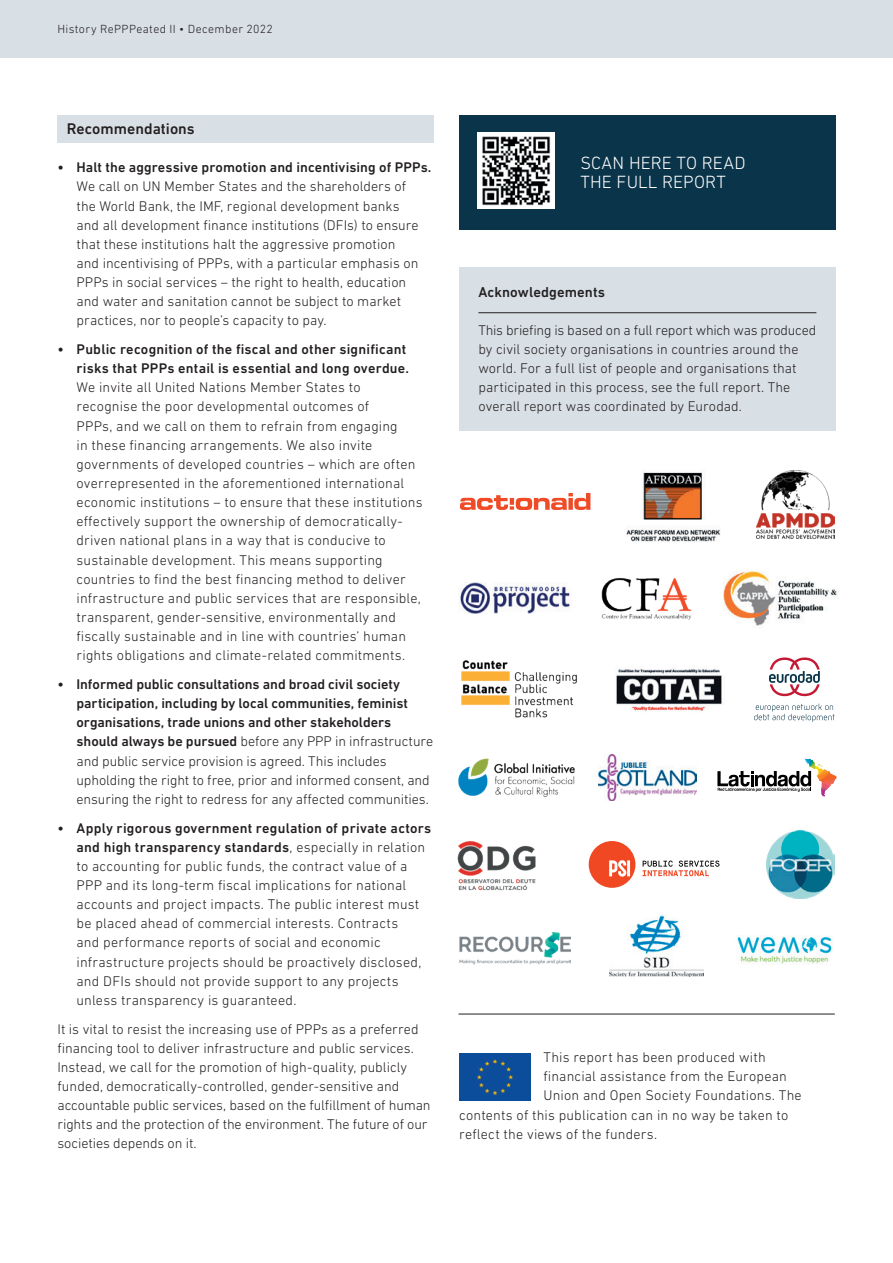
<style>
.page{position:relative;width:893px;height:1263px;background:#fff}
.page>*{position:absolute;margin:0;border:0;box-sizing:border-box;transform-origin:0 0}
.t1{font:300 18px/19.2px "DIN Next LT Pro";letter-spacing:.005em;color:#fff}
.t2{font:500 15.75px "DIN Next LT Pro";color:#231f20}
.t3{font:500 14.7px "DIN Next LT Pro";letter-spacing:.005em;color:#231f20}
.t4{font:300 14.25px/19.2px "DIN Next LT Pro";letter-spacing:.01em;color:#231f20}
.t5{font:500 14.25px/19.2px "DIN Next LT Pro";letter-spacing:.01em;color:#231f20;text-align:right}
.t6{font:300 12px "DIN Next LT Pro";letter-spacing:.03em;color:#231f20}
.s1{font-weight:500}
</style>
<div class="page">
<div style="left:459px;top:267px;width:377px;height:164px;background:#d8dfe5"></div>
<hr style="left:478px;top:312px;width:338px;height:1px;background:#231f20">
<img style="left:459px;top:1053px;width:72px;height:48px">
<div style="left:459px;top:115px;width:377px;height:115px;background:#0a3449"></div>
<img style="left:477px;top:132px;width:77px;height:77px">
<div style="left:0;top:0;width:893px;height:57px;background:#d8dfe5"></div>
<div style="left:57px;top:115px;width:377px;height:28px;background:#d8dfe5"></div>
<hr style="left:458px;top:1014px;width:377px;height:1px;background:#231f20">
<img style="left:459px;top:932px;width:112px;height:33px">
<img style="left:609px;top:915px;width:94px;height:61px">
<img style="left:737px;top:936px;width:95px;height:28px">
<img style="left:458px;top:758px;width:117px;height:40px">
<img style="left:599px;top:754px;width:97px;height:46px">
<svg style="left:717px;top:758px;width:119px;height:38px"></svg>
<img style="left:457px;top:841px;width:79px;height:50px">
<img style="left:766px;top:830px;width:68px;height:68px">
<svg style="left:643px;top:860px;width:76px;height:16px"></svg>
<svg style="left:589px;top:841px;width:46px;height:47px"></svg>
<img style="left:757px;top:470px;width:78px;height:68px">
<svg style="left:460px;top:493px;width:130px;height:17px"></svg>
<img style="left:626px;top:472px;width:95px;height:70px">
<img style="left:616px;top:668px;width:106px;height:44px">
<img style="left:461px;top:660px;width:116px;height:58px">
<svg style="left:769px;top:657px;width:51px;height:39px"></svg>
<svg style="left:754px;top:704px;width:81px;height:18px"></svg>
<img style="left:724px;top:571px;width:113px;height:55px">
<img style="left:601px;top:577px;width:91px;height:42px">
<img style="left:460px;top:583px;width:110px;height:30px">
<p class="t6" style="left:57px;top:22px;width:217px">History RePPPeated II • December 2022</p>
<p class="t2" style="left:67px;top:119px;width:129px">Recommendations</p>
<p class="t5" style="left:57px;top:158px;width:376px">• Halt the aggressive promotion and incentivising of PPPs.</p>
<p class="t4" style="left:77px;top:177px;width:344px">We call on UN Member States and the shareholders of the World Bank, the IMF, regional development banks and all development finance institutions (DFIs) to ensure that these institutions halt the aggressive promotion and incentivising of PPPs, with a particular emphasis on PPPs in social services – the right to health, education and water and sanitation cannot be subject to market practices, nor to people’s capacity to pay.</p>
<p class="t5" style="left:57px;top:339px;width:353px">• Public recognition of the fiscal and other significant risks that PPPs entail is essential and long overdue.</p>
<p class="t4" style="left:77px;top:378px;width:348px">We invite all United Nations Member States to recognise the poor developmental outcomes of<br>PPPs, and we call on them to refrain from engaging<br>in these financing arrangements. We also invite governments of developed countries – which are often overrepresented in the aforementioned international economic institutions – to ensure that these institutions effectively support the ownership of democratically&shy;driven national plans in a way that is conducive to sustainable development. This means supporting countries to find the best financing method to deliver infrastructure and public services that are responsible, transparent, gender-sensitive, environmentally and fiscally sustainable and in line with countries’ human rights obligations and climate-related commitments.</p>
<p class="t4" style="left:77px;top:674px;width:358px;text-indent:-19px"><span class="s1">• Informed public consultations and broad civil society participation, including by local communities, feminist organisations, trade unions and other stakeholders should always be pursued</span> before any PPP in infrastructure and public service provision is agreed. This includes upholding the right to free, prior and informed consent, and ensuring the right to redress for any affected communities.</p>
<p class="t4" style="left:77px;top:818px;width:356px;text-indent:-19px"><span class="s1">• Apply rigorous government regulation of private actors and high transparency standards</span>, especially in relation to accounting for public funds, the contract value of a PPP and its long-term fiscal implications for national accounts and project impacts. The public interest must be placed ahead of commercial interests. Contracts<br>and performance reports of social and economic infrastructure projects should be proactively disclosed, and DFIs should not provide support to any projects unless transparency is guaranteed.</p>
<p class="t4" style="left:57px;top:1019px;width:375px">It is vital to resist the increasing use of PPPs as a preferred financing tool to deliver infrastructure and public services.<br>Instead, we call for the promotion of high-quality, publicly funded, democratically-controlled, gender-sensitive and accountable public services, based on the fulfillment of human rights and the protection of the environment. The future of our societies depends on it.</p>
<p class="t1" style="left:580px;top:153px;width:167px">SCAN HERE TO READ<br>THE FULL REPORT</p>
<p class="t3" style="left:478px;top:283px;width:128px">Acknowledgements</p>
<p class="t4" style="left:478px;top:320px;width:340px">This briefing is based on a full report which was produced by civil society organisations in countries around the world. For a full list of people and organisations that participated in this process, see the full report. The overall report was coordinated by Eurodad.</p>
<p class="t4" style="left:544px;top:1047px;width:224px">This report has been produced with</p>
<p class="t4" style="left:544px;top:1067px;width:245px">financial assistance from the European</p>
<p class="t4" style="left:544px;top:1086px;width:260px">Union and Open Society Foundations. The</p>
<p class="t4" style="left:459px;top:1105px;width:331px">contents of this publication can in no way be taken to</p>
<p class="t4" style="left:459px;top:1124px;width:199px">reflect the views of the funders.</p>
</div>
